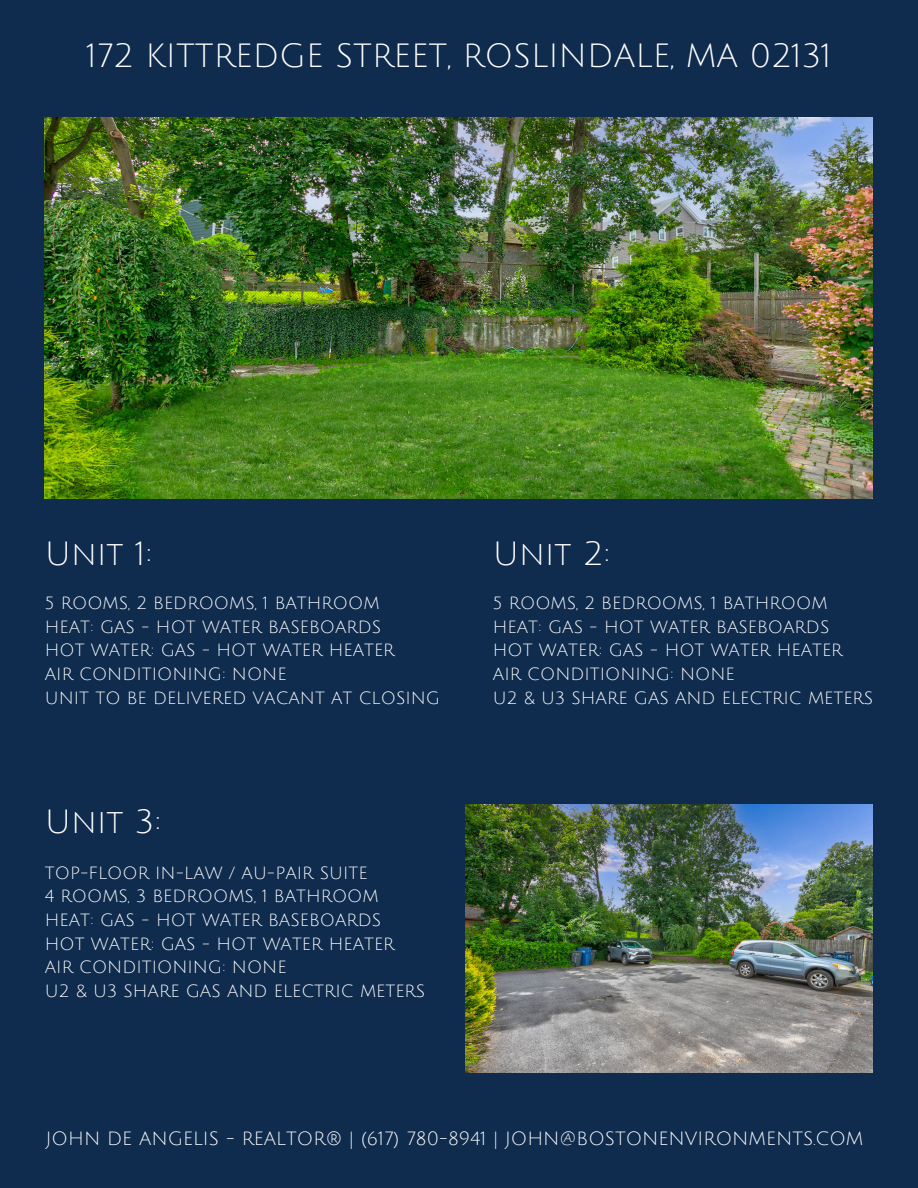
<style>
.page{position:relative;width:918px;height:1188px;background:#0f2b4d}
.page>*{position:absolute;margin:0;border:0;box-sizing:border-box;transform-origin:0 0}
.t1{font:32.7px "Julius Sans One";color:#fff}
.t2{font:18.75px "Julius Sans One";color:#fff}
.t3{font:17.25px "Julius Sans One";color:#fff}
</style>
<div class="page">
<img style="left:45px;top:117px;width:828px;height:381px">
<img style="left:466px;top:804px;width:407px;height:269px">
<p class="t1" style="left:87px;top:38px;width:747px">172 KITTREDGE STREET, ROSLINDALE, MA 02131</p>
<p class="t1" style="left:45px;top:536px;width:109px">Unit 1:</p>
<p class="t3" style="left:45px;top:594px;width:336px">5 ROOMS, 2 BEDROOMS, 1 BATHROOM</p>
<p class="t3" style="left:45px;top:618px;width:338px">HEAT: GAS - HOT WATER BASEBOARDS</p>
<p class="t3" style="left:45px;top:642px;width:351px">HOT WATER: GAS - HOT WATER HEATER</p>
<p class="t3" style="left:45px;top:665px;width:243px">AIR CONDITIONING: NONE</p>
<p class="t3" style="left:45px;top:689px;width:397px">UNIT TO BE DELIVERED VACANT AT CLOSING</p>
<p class="t1" style="left:45px;top:805px;width:118px">Unit 3:</p>
<p class="t3" style="left:45px;top:864px;width:324px">TOP-FLOOR IN-LAW / AU-PAIR SUITE</p>
<p class="t3" style="left:45px;top:888px;width:335px">4 ROOMS, 3 BEDROOMS, 1 BATHROOM</p>
<p class="t3" style="left:45px;top:911px;width:338px">HEAT: GAS - HOT WATER BASEBOARDS</p>
<p class="t3" style="left:45px;top:935px;width:351px">HOT WATER: GAS - HOT WATER HEATER</p>
<p class="t3" style="left:45px;top:958px;width:243px">AIR CONDITIONING: NONE</p>
<p class="t3" style="left:45px;top:982px;width:382px">U2 &amp; U3 SHARE GAS AND ELECTRIC METERS</p>
<p class="t1" style="left:493px;top:536px;width:119px">Unit 2:</p>
<p class="t3" style="left:493px;top:594px;width:336px">5 ROOMS, 2 BEDROOMS, 1 BATHROOM</p>
<p class="t3" style="left:493px;top:618px;width:338px">HEAT: GAS - HOT WATER BASEBOARDS</p>
<p class="t3" style="left:493px;top:642px;width:351px">HOT WATER: GAS - HOT WATER HEATER</p>
<p class="t3" style="left:493px;top:665px;width:243px">AIR CONDITIONING: NONE</p>
<p class="t3" style="left:493px;top:689px;width:382px">U2 &amp; U3 SHARE GAS AND ELECTRIC METERS</p>
<p class="t2" style="left:46px;top:1129px;width:819px">JOHN DE ANGELIS - REALTOR® | (617) 780-8941 | JOHN@BOSTONENVIRONMENTS.COM</p>
</div>
